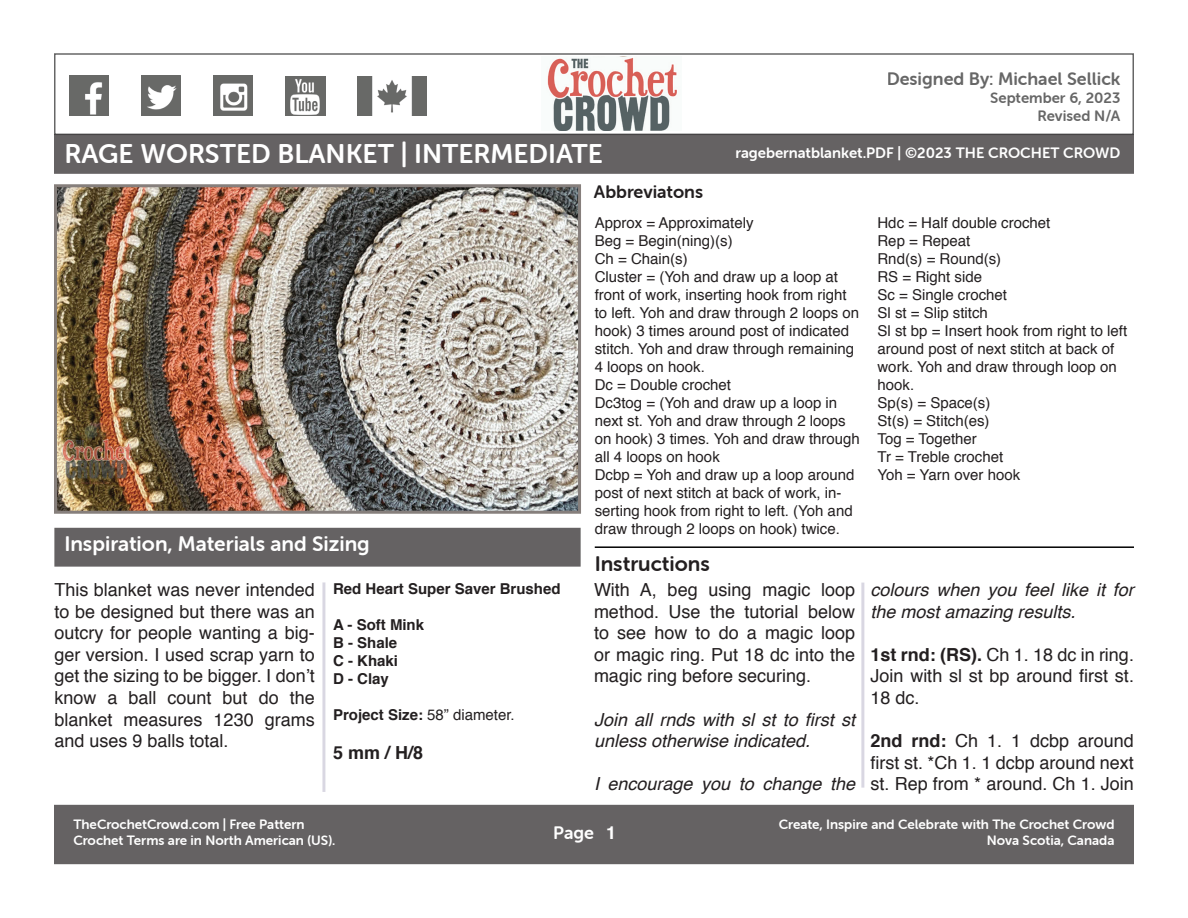
<style>
.page{position:relative;width:1188px;height:918px;background:#fff}
.page>*{position:absolute;margin:0;border:0;box-sizing:border-box;transform-origin:0 0}
.t1{font:27px "Museo Sans Rounded 700";color:#fff}
.t2{font:21px "Museo Sans Rounded 700";color:#fff}
.t3{font:21px "Museo Sans Rounded 700";color:#231f20}
.t4{font:18px/21.6px "Helvetica";color:#231f20;text-align:justify}
.t5{font:italic 18px/21.6px "Helvetica";color:#231f20}
.t6{font:18px "Museo Sans Rounded 700";color:#000}
.t7{font:18px "Museo Sans Rounded 700";color:#231f20}
.t8{font:700 18px "Helvetica";color:#231f20}
.t9{font:18px "Museo Sans Rounded 700";color:#fff}
.t10{font:15px/18px "Helvetica";color:#231f20}
.t11{font:700 15px/18px "Helvetica";color:#231f20}
.t12{font:15px "Museo Sans Rounded 700";color:#fff}
.t13{font:15px/18px "Museo Sans Rounded 700";color:#000;text-align:right}
.t14{font:13.5px/16.2px "Museo Sans Rounded 700";color:#fff;text-align:right}
.s1{font-weight:400}
.s2{font-weight:700}
.s3{font-family:"Helvetica";font-weight:700}
</style>
<div class="page">
<hr style="left:595px;top:546px;width:539px;height:2px;background:#000">
<hr style="left:861px;top:583px;width:3px;height:205px;background:#665f8c">
<img style="left:58px;top:188px;width:519px;height:322px">
<div style="left:54px;top:184px;width:527px;height:330px;border:3px solid #867f7c"></div>
<img style="left:547px;top:58px;width:130px;height:73px">
<div style="left:55px;top:135px;width:1078px;height:38px;background:#656263"></div>
<div style="left:54px;top:134px;width:1080px;height:40px;border:2px solid #231f20"></div>
<div style="left:55px;top:806px;width:1078px;height:57px;background:#656263"></div>
<img style="left:141px;top:76px;width:40px;height:39px">
<img style="left:213px;top:76px;width:40px;height:39px">
<img style="left:69px;top:76px;width:40px;height:39px">
<img style="left:286px;top:76px;width:39px;height:40px">
<img style="left:358px;top:76px;width:68px;height:40px">
<div style="left:55px;top:529px;width:525px;height:37px;background:#656263"></div>
<hr style="left:322px;top:582px;width:3px;height:210px;background:#665f8c">
<p class="t6" style="left:887px;top:69px;width:235px">Designed By: Michael Sellick</p>
<p class="t13" style="left:990px;top:89px;width:132px">September 6, 2023<br>Revised N/A</p>
<h1 class="t1" style="left:64px;top:139px;width:540px">RAGE WORSTED BLANKET | INTERMEDIATE</h1>
<p class="t12" style="left:735px;top:144px;width:387px">ragebernatblanket.PDF | ©2023 THE CROCHET CROWD</p>
<h2 class="t2" style="left:64px;top:532px;width:307px">Inspiration, Materials and Sizing</h2>
<p class="t4" style="left:54px;top:579px;width:262px">This blanket was never intended to be designed but there was an outcry for people wanting a big&shy;ger version. I used scrap yarn to get the sizing to be bigger. I don’t know a ball count but do the blanket measures 1230 grams and uses 9 balls total.</p>
<p class="t11" style="left:333px;top:580px;width:229px">Red Heart Super Saver Brushed</p>
<p class="t11" style="left:333px;top:616px;width:93px">A - Soft Mink<br>B - Shale<br>C - Khaki<br>D - Clay</p>
<p class="t11" style="left:333px;top:706px;width:183px">Project Size: <span class="s1">58” diameter.</span></p>
<p class="t8" style="left:333px;top:738px;width:92px">5 mm / H/8</p>
<p class="t7" style="left:594px;top:182px;width:111px">Abbreviatons</p>
<p class="t10" style="left:595px;top:215px;width:267px">Approx = Approximately<br>Beg = Begin(ning)(s)<br>Ch = Chain(s)<br>Cluster = (Yoh and draw up a loop at front of work, inserting hook from right to left. Yoh and draw through 2 loops on hook) 3 times around post of indicated stitch. Yoh and draw through remaining<br>4 loops on hook.<br>Dc = Double crochet<br>Dc3tog = (Yoh and draw up a loop in next st. Yoh and draw through 2 loops on hook) 3 times. Yoh and draw through all 4 loops on hook<br>Dcbp = Yoh and draw up a loop around post of next stitch at back of work, in&shy;serting hook from right to left. (Yoh and draw through 2 loops on hook) twice.</p>
<p class="t10" style="left:878px;top:215px;width:251px">Hdc = Half double crochet<br>Rep = Repeat<br>Rnd(s) = Round(s)<br>RS = Right side<br>Sc = Single crochet<br>Sl st = Slip stitch<br>Sl st bp = Insert hook from right to left around post of next stitch at back of work. Yoh and draw through loop on hook.<br>Sp(s) = Space(s)<br>St(s) = Stitch(es)<br>Tog = Together<br>Tr = Treble crochet<br>Yoh = Yarn over hook</p>
<h2 class="t3" style="left:595px;top:552px;width:117px">Instructions</h2>
<p class="t4" style="left:594px;top:579px;width:263px">With A, beg using magic loop method. Use the tutorial below to see how to do a magic loop or magic ring. Put 18 dc into the magic ring before securing.</p>
<p class="t5" style="left:594px;top:709px;width:263px">Join all rnds with sl st to first st unless otherwise indicated.</p>
<p class="t5" style="left:594px;top:774px;width:263px">I encourage you to change the</p>
<p class="t5" style="left:871px;top:579px;width:265px">colours when you feel like it for the most amazing results.</p>
<p class="t4" style="left:871px;top:644px;width:265px"><span class="s2">1st rnd: (RS).</span> Ch 1. 18 dc in ring.<br>Join with sl st bp around first st.<br>18 dc.</p>
<p class="t4" style="left:871px;top:731px;width:265px"><span class="s2">2nd rnd:</span> Ch 1. 1 dcbp around first st. *Ch 1. 1 dcbp around next st. Rep from * around. Ch 1. Join</p>
<p class="t14" style="left:73px;top:816px;width:264px;text-align:left">TheCrochetCrowd.com | Free Pattern<br>Crochet Terms are in North American (US).</p>
<p class="t9" style="left:553px;top:823px;width:65px">Page <span class="s3">1</span></p>
<p class="t14" style="left:779px;top:817px;width:337px">Create, Inspire and Celebrate with The Crochet Crowd<br>Nova Scotia, Canada</p>
</div>
